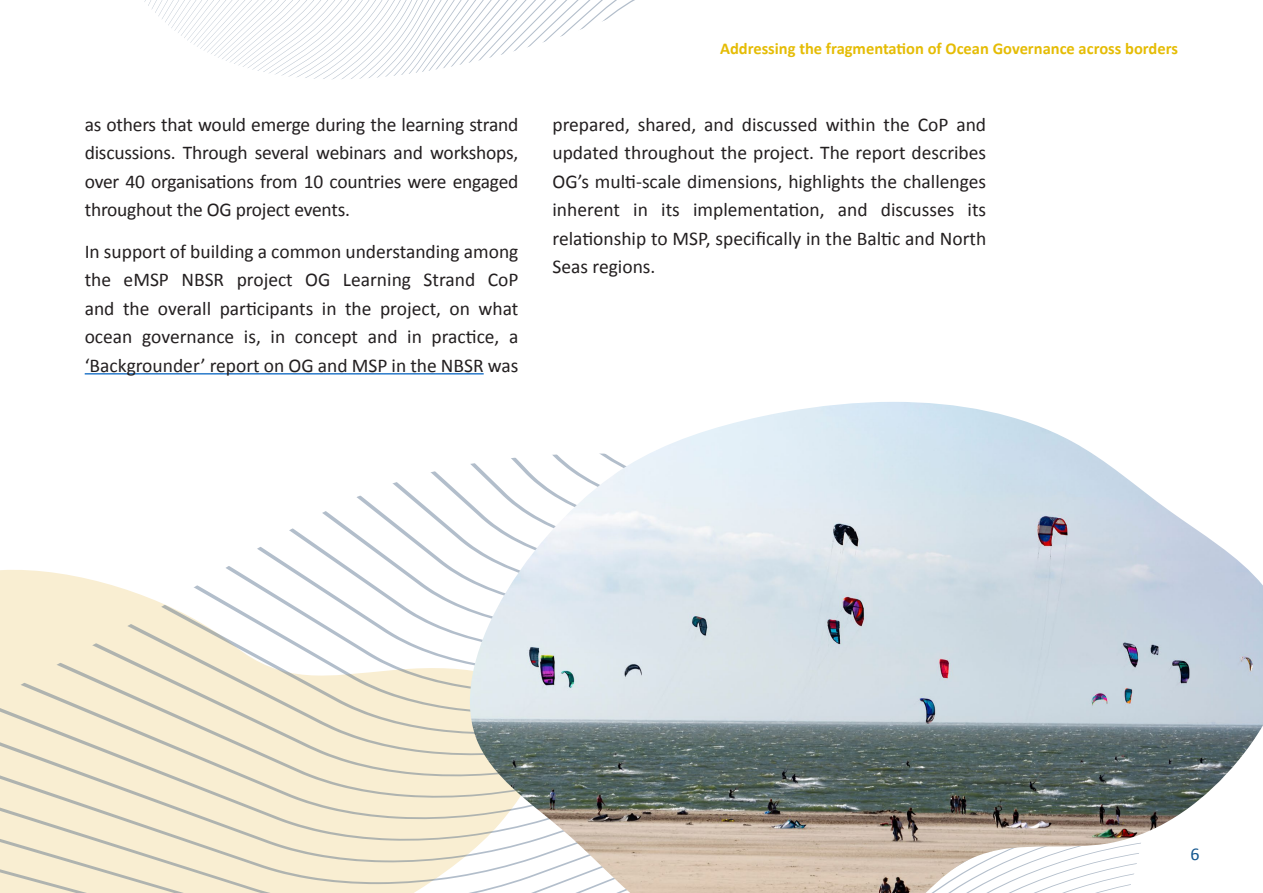
<style>
.page{position:relative;width:1263px;height:893px;background:#fff}
.page>*{position:absolute;margin:0;border:0;box-sizing:border-box;transform-origin:0 0}
.t1{font:19.5px/28.5px "Calibri";color:#231f20;text-align:justify}
.t2{font:18px "Calibri";color:#13568e}
.t3{font:700 16.5px "Calibri";color:#e5bc05}
</style>
<div class="page">
<hr style="left:85px;top:373px;width:399px;height:1px;background:#0563c1">
<svg style="left:0;top:617px;width:99px;height:276px;background:#f2e9cf"></svg>
<svg style="left:99px;top:471px;width:371px;height:422px;fill:#f9eed2"></svg>
<img style="left:470px;top:402px;width:793px;height:491px">
<svg style="left:144px;top:0;width:491px;height:80px"></svg>
<p class="t1" style="left:85px;top:110px;width:435px">as others that would emerge during the learning strand discussions. Through several webinars and workshops, over 40 organisations from 10 countries were engaged throughout the OG project events.</p>
<p class="t1" style="left:85px;top:236px;width:435px">In support of building a common understanding among the eMSP NBSR project OG Learning Strand CoP and the overall participants in the project, on what ocean governance is, in concept and in practice, a ‘Backgrounder’ report on OG and MSP in the NBSR was</p>
<p class="t3" style="left:720px;top:37px;width:459px">Addressing the fragmentation of Ocean Governance across borders</p>
<p class="t1" style="left:552px;top:110px;width:435px">prepared, shared, and discussed within the CoP and updated throughout the project. The report describes OG’s multi-scale dimensions, highlights the challenges inherent in its implementation, and discusses its relationship to MSP, specifically in the Baltic and North Seas regions.</p>
<p class="t2" style="left:1190px;top:841px;width:11px">6</p>
</div>
